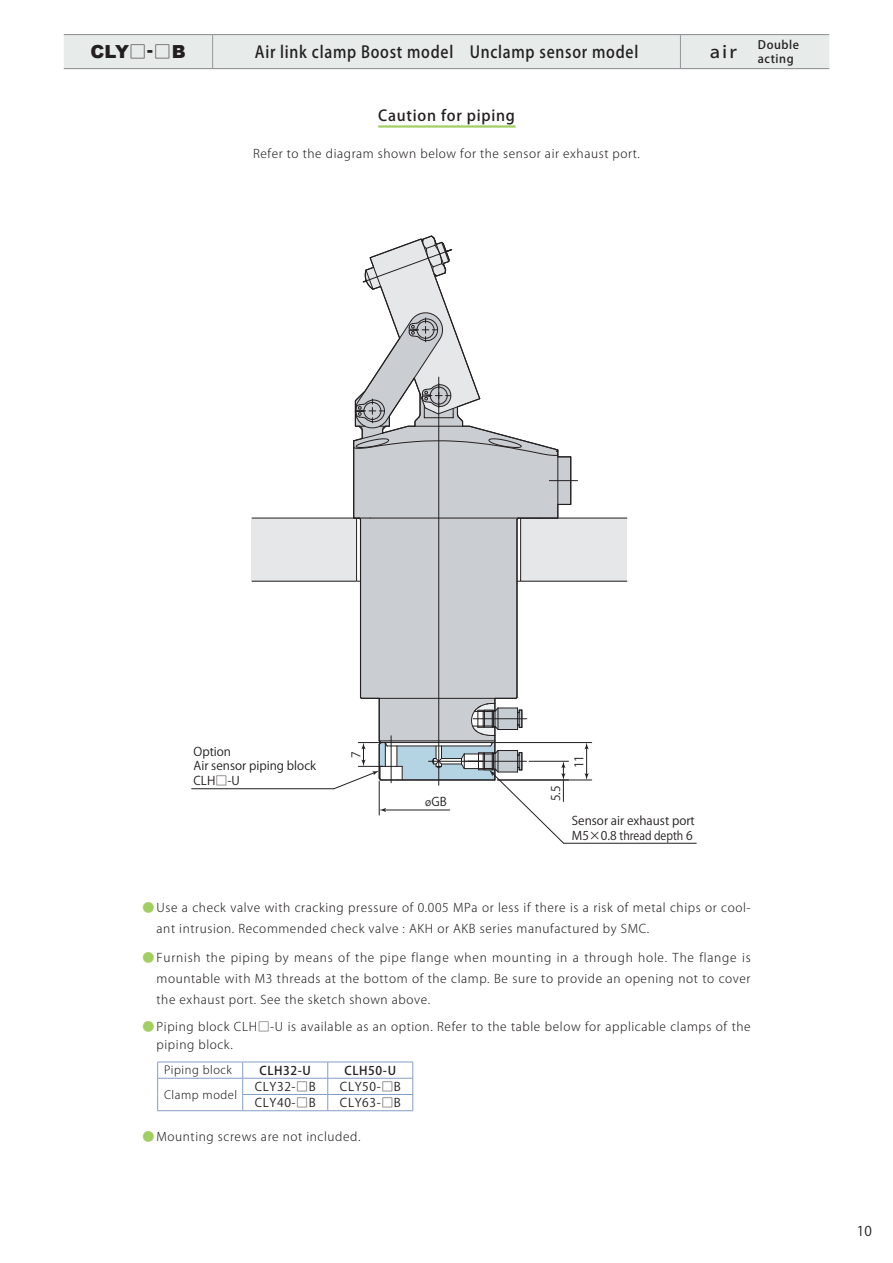
<style>
.page{position:relative;width:893px;height:1263px;background:#fff}
.page>*{position:absolute;margin:0;border:0;box-sizing:border-box;transform-origin:0 0}
.t1{font:900 18px "Arial";color:#231f20}
.t2{font:16.5px "Koz Go Pro Medium 90 msp RKSJ H";letter-spacing:.05em;color:#231f20;scale:.9 1}
.t3{font:16.5px "Koz Go Pro Medium 90 msp RKSJ H";letter-spacing:.05em;color:#231f20}
.t4{font:15px "Koz Go Pro Medium 90 msp RKSJ H";letter-spacing:.05em;color:#231f20}
.t5{font:13.5px "Koz Go Pro Regular 90 msp RKSJ H";color:#231f20}
.t6{font:12px/21px "Koz Go Pro Light 90 msp RKSJ H";letter-spacing:.05em;color:#231f20}
.t7{font:12px/14.4px "Koz Go Pro Regular 90 msp RKSJ H";color:#231f20}
.t8{font:12px "Koz Go Pro Medium 90 msp RKSJ H";letter-spacing:.05em;color:#231f20}
.t9{font:11.55px/13px "Koz Go Pro Medium 90 msp RKSJ H";letter-spacing:.05em;color:#231f20}
.t10{font:11.25px "Koz Go Pro Light 90 msp RKSJ H";letter-spacing:.05em;color:#231f20}
.s1{font-family:"Koz Go Pro Extra Light 90 msp RKSJ H";font-weight:400;font-size:17.25px}
.s2{font-size:17.25px}
.s3{font-size:10.5px}
.s4{font-family:"Koz Go Pro Regular 90 msp RKSJ H";color:#a2cf62}
</style>
<div class="page">
<div style="left:252px;top:518px;width:375px;height:63px;background:#e6e7e9"></div>
<hr style="left:252px;top:581px;width:375px;height:1px;background:#231f20">
<hr style="left:252px;top:518px;width:375px;height:1px;background:#231f20">
<hr style="left:498px;top:780px;width:94px;height:1px;background:#231f20">
<hr style="left:495px;top:742px;width:97px;height:1px;background:#231f20">
<svg style="left:584px;top:743px;width:5px;height:37px"></svg>
<hr style="left:564px;top:843px;width:132px;height:1px;background:#231f20">
<hr style="left:192px;top:788px;width:142px;height:1px;background:#231f20">
<svg style="left:333px;top:235px;width:244px;height:609px"></svg>
<div style="left:64px;top:35px;width:765px;height:33px;background:#e7ebe9"></div>
<hr style="left:212px;top:35px;width:1px;height:33px;background:#939598">
<hr style="left:680px;top:35px;width:1px;height:33px;background:#939598">
<hr style="left:64px;top:34px;width:765px;height:1px;background:#939598">
<hr style="left:64px;top:68px;width:765px;height:1px;background:#939598">
<hr style="left:378px;top:125px;width:138px;height:3px;background:#a2cf62">
<hr style="left:157px;top:1062px;width:86px;height:1px;background:#829fc4">
<hr style="left:243px;top:1062px;width:85px;height:1px;background:#829fc4">
<hr style="left:328px;top:1062px;width:85px;height:1px;background:#829fc4">
<hr style="left:157px;top:1078px;width:86px;height:1px;background:#829fc4">
<hr style="left:243px;top:1078px;width:85px;height:1px;background:#829fc4">
<hr style="left:328px;top:1078px;width:85px;height:1px;background:#829fc4">
<svg style="left:157px;top:1062px;width:1px;height:48px"></svg>
<hr style="left:242px;top:1094px;width:86px;height:1px;background:#829fc4">
<svg style="left:242px;top:1062px;width:1px;height:48px"></svg>
<hr style="left:328px;top:1094px;width:85px;height:1px;background:#829fc4">
<svg style="left:327px;top:1062px;width:1px;height:48px"></svg>
<svg style="left:412px;top:1062px;width:1px;height:48px"></svg>
<hr style="left:157px;top:1110px;width:256px;height:1px;background:#829fc4">
<h1 class="t1" style="left:90px;top:38px;width:97px">CLY<span class="s1">□</span><span class="s2">-</span><span class="s1">□</span>B</h1>
<h2 class="t2" style="left:255px;top:45px;width:428px">Air link clamp Boost model　Unclamp sensor model</h2>
<h2 class="t3" style="left:707px;top:45px;width:52px">ａｉｒ　</h2>
<p class="t9" style="left:758px;top:40px;width:43px">Double acting</p>
<p class="t4" style="left:378px;top:109px;width:138px">Caution for piping</p>
<p class="t6" style="left:253px;top:145px;width:388px">Refer to the diagram shown below for the sensor air exhaust port.</p>
<p class="t7" style="left:193px;top:746px;width:124px">Option<br>Air sensor piping block<br>CLH□-U</p>
<p class="t7" style="left:350px;top:758px;width:8px;rotate:-90deg">7</p>
<p class="t7" style="left:425px;top:796px;width:23px"><span class="s3">ø</span>GB</p>
<p class="t7" style="left:550px;top:801px;width:17px;rotate:-90deg">5.5</p>
<p class="t7" style="left:573px;top:768px;width:15px;rotate:-90deg">11</p>
<p class="t7" style="left:572px;top:815px;width:124px">Sensor air exhaust port<br>M5×0.8 thread depth 6</p>
<p class="t6" style="left:157px;top:898px;width:595px;text-indent:-14px"><span class="s4">●</span> Use a check valve with cracking pressure of 0.005 MPa or less if there is a risk of metal chips or cool&shy;ant intrusion. Recommended check valve : AKH or AKB series manufactured by SMC.</p>
<p class="t6" style="left:157px;top:949px;width:596px;text-align:justify;text-indent:-14px"><span class="s4">●</span> Furnish the piping by means of the pipe flange when mounting in a through hole. The flange is mountable with M3 threads at the bottom of the clamp. Be sure to provide an opening not to cover the exhaust port. See the sketch shown above.</p>
<p class="t6" style="left:157px;top:1019px;width:595px;line-height:18px;text-indent:-14px"><span class="s4">●</span> Piping block CLH□-U is available as an option. Refer to the table below for applicable clamps of the piping block.</p>
<p class="t10" style="left:164px;top:1066px;width:70px">Piping block</p>
<p class="t8" style="left:259px;top:1066px;width:53px">CLH32-U</p>
<p class="t8" style="left:344px;top:1066px;width:53px">CLH50-U</p>
<p class="t10" style="left:164px;top:1090px;width:75px">Clamp model</p>
<p class="t7" style="left:255px;top:1081px;width:62px">CLY32-□B</p>
<p class="t7" style="left:340px;top:1081px;width:62px">CLY50-□B</p>
<p class="t7" style="left:255px;top:1097px;width:62px">CLY40-□B</p>
<p class="t7" style="left:340px;top:1097px;width:62px">CLY63-□B</p>
<p class="t6" style="left:142px;top:1128px;width:219px"><span class="s4">●</span> Mounting screws are not included.</p>
<p class="t5" style="left:857px;top:1226px;width:16px">10</p>
</div>
